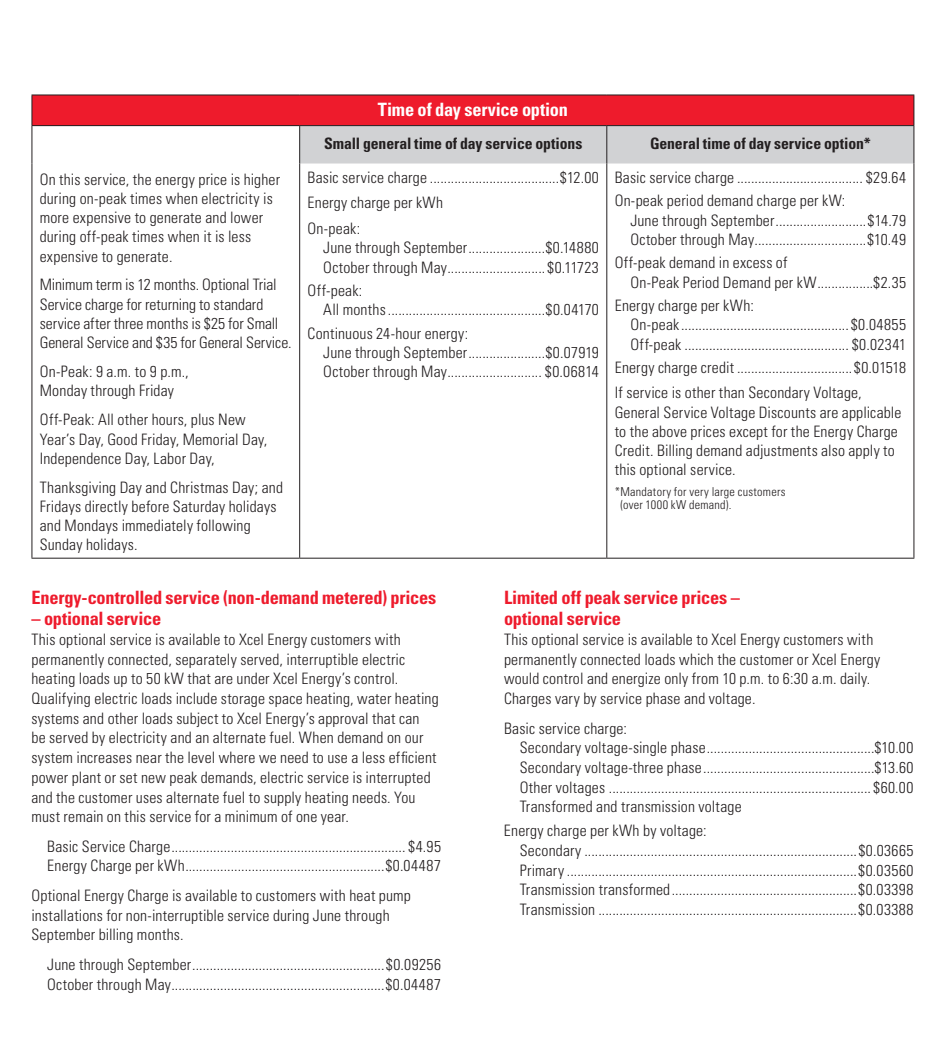
<style>
.page{position:relative;width:945px;height:1040px;background:#fff}
.page>*{position:absolute;margin:0;border:0;box-sizing:border-box;transform-origin:0 0}
.t1{font:700 condensed 18.38px/21px "Univers LT Std";letter-spacing:-.015em;color:#ee1b2c}
.t2{font:700 condensed 18.38px "Univers LT Std";letter-spacing:-.015em;color:#fff}
.t3{font:300 condensed 15.75px/19.6px "Univers LT Std";letter-spacing:.01em;color:#231f20}
.t4{font:700 condensed 15.75px "Univers LT Std";letter-spacing:-.005em;color:#231f20}
.t5{font:300 condensed 12.25px/13.5px "Univers LT Std";letter-spacing:.02em;color:#231f20}
</style>
<div class="page">
<div style="left:32px;top:95px;width:882px;height:31px;background:#ee1b2c"></div>
<div style="left:300px;top:126px;width:614px;height:37px;background:#d1d2d4"></div>
<hr style="left:914px;top:95px;width:1px;height:30px;background:#231f20">
<hr style="left:914px;top:126px;width:1px;height:37px;background:#231f20">
<hr style="left:32px;top:126px;width:1px;height:37px;background:#231f20">
<hr style="left:299px;top:126px;width:1px;height:37px;background:#231f20">
<hr style="left:606px;top:126px;width:1px;height:37px;background:#231f20">
<hr style="left:32px;top:94px;width:268px;height:1px;background:#231f20">
<hr style="left:32px;top:95px;width:1px;height:30px;background:#231f20">
<hr style="left:300px;top:94px;width:307px;height:1px;background:#231f20">
<hr style="left:607px;top:94px;width:307px;height:1px;background:#231f20">
<hr style="left:32px;top:125px;width:268px;height:1px;background:#231f20">
<hr style="left:300px;top:125px;width:307px;height:1px;background:#231f20">
<hr style="left:607px;top:125px;width:307px;height:1px;background:#231f20">
<hr style="left:914px;top:163px;width:1px;height:394px;background:#231f20">
<hr style="left:607px;top:557px;width:307px;height:1px;background:#231f20">
<hr style="left:32px;top:163px;width:1px;height:394px;background:#231f20">
<hr style="left:32px;top:557px;width:268px;height:1px;background:#231f20">
<hr style="left:299px;top:163px;width:1px;height:394px;background:#231f20">
<hr style="left:606px;top:163px;width:1px;height:394px;background:#231f20">
<hr style="left:300px;top:557px;width:307px;height:1px;background:#231f20">
<p class="t3" style="left:40px;top:169px;width:242px">On this service, the energy price is higher during on-peak times when electricity is more expensive to generate and lower during off-peak times when it is less expensive to generate.</p>
<p class="t3" style="left:40px;top:275px;width:253px">Minimum term is 12 months. Optional Trial Service charge for returning to standard service after three months is $25 for Small General Service and $35 for General Service.</p>
<p class="t3" style="left:40px;top:362px;width:150px">On-Peak: 9 a.m. to 9 p.m.,<br>Monday through Friday</p>
<p class="t3" style="left:40px;top:410px;width:229px">Off-Peak: All other hours, plus New<br>Year’s Day, Good Friday, Memorial Day,<br>Independence Day, Labor Day,</p>
<p class="t3" style="left:40px;top:477px;width:245px">Thanksgiving Day and Christmas Day; and Fridays directly before Saturday holidays and Mondays immediately following Sunday holidays.</p>
<p class="t2" style="left:378px;top:98px;width:192px">Time of day service option</p>
<p class="t4" style="left:324px;top:134px;width:260px">Small general time of day service options</p>
<p class="t4" style="left:650px;top:134px;width:222px">General time of day service option*</p>
<p class="t3" style="left:308px;top:164px;width:293px;line-height:25.7px">Basic service charge .....................................$12.00<br>Energy charge per kWh<br>On-peak:</p>
<p class="t3" style="left:323px;top:238px;width:277px">June through September......................$0.14880<br>October through May............................ $0.11723</p>
<p class="t3" style="left:323px;top:281px;width:277px;text-indent:-16px">Off-peak:<br>All months.............................................$0.04170</p>
<p class="t3" style="left:323px;top:324px;width:277px;text-indent:-16px">Continuous 24-hour energy:<br>June through September......................$0.07919<br>October through May........................... $0.06814</p>
<p class="t3" style="left:615px;top:165px;width:293px;line-height:23.4px">Basic service charge .................................... $29.64<br>On-peak period demand charge per kW:</p>
<p class="t3" style="left:630px;top:210px;width:277px">June through September..........................$14.79<br>October through May................................$10.49</p>
<p class="t3" style="left:630px;top:253px;width:277px;text-indent:-16px">Off-peak demand in excess of<br>On-Peak Period Demand per kW................$2.35</p>
<p class="t3" style="left:630px;top:296px;width:277px;text-indent:-16px">Energy charge per kWh:<br>On-peak................................................$0.04855<br>Off-peak ............................................... $0.02341</p>
<p class="t3" style="left:615px;top:355px;width:293px;line-height:25.2px">Energy charge credit .................................$0.01518<br>If service is other than Secondary Voltage,</p>
<p class="t3" style="left:615px;top:402px;width:288px">General Service Voltage Discounts are applicable to the above prices except for the Energy Charge Credit. Billing demand adjustments also apply to this optional service.</p>
<p class="t5" style="left:620px;top:485px;width:167px;text-indent:-6px">*Mandatory for very large customers (over 1000 kW demand).</p>
<p class="t1" style="left:32px;top:587px;width:406px">Energy-controlled service (non-demand metered) prices</p>
<p class="t1" style="left:32px;top:608px;width:131px">– optional service</p>
<p class="t3" style="left:32px;top:629px;width:409px">This optional service is available to Xcel Energy customers with permanently connected, separately served, interruptible electric heating loads up to 50 kW that are under Xcel Energy’s control.<br>Qualifying electric loads include storage space heating, water heating systems and other loads subject to Xcel Energy’s approval that can<br>be served by electricity and an alternate fuel. When demand on our system increases near the level where we need to use a less efficient power plant or set new peak demands, electric service is interrupted and the customer uses alternate fuel to supply heating needs. You must remain on this service for a minimum of one year.</p>
<p class="t3" style="left:47px;top:836px;width:395px">Basic Service Charge................................................................... $4.95<br>Energy Charge per kWh.........................................................$0.04487</p>
<p class="t3" style="left:32px;top:885px;width:381px">Optional Energy Charge is available to customers with heat pump installations for non-interruptible service during June through<br>September billing months.</p>
<p class="t3" style="left:47px;top:954px;width:395px">June through September.......................................................$0.09256<br>October through May.............................................................$0.04487</p>
<p class="t1" style="left:504px;top:587px;width:237px">Limited off peak service prices – optional service</p>
<p class="t3" style="left:504px;top:629px;width:378px">This optional service is available to Xcel Energy customers with permanently connected loads which the customer or Xcel Energy would control and energize only from 10 p.m. to 6:30 a.m. daily.<br>Charges vary by service phase and voltage.</p>
<p class="t3" style="left:520px;top:718px;width:395px;text-indent:-16px">Basic service charge:<br>Secondary voltage-single phase................................................$10.00<br>Secondary voltage-three phase.................................................$13.60<br>Other voltages ........................................................................... $60.00<br>Transformed and transmission voltage</p>
<p class="t3" style="left:520px;top:821px;width:395px;text-indent:-16px">Energy charge per kWh by voltage:<br>Secondary ..............................................................................$0.03665<br>Primary ...................................................................................$0.03560<br>Transmission transformed.....................................................$0.03398<br>Transmission ..........................................................................$0.03388</p>
</div>
